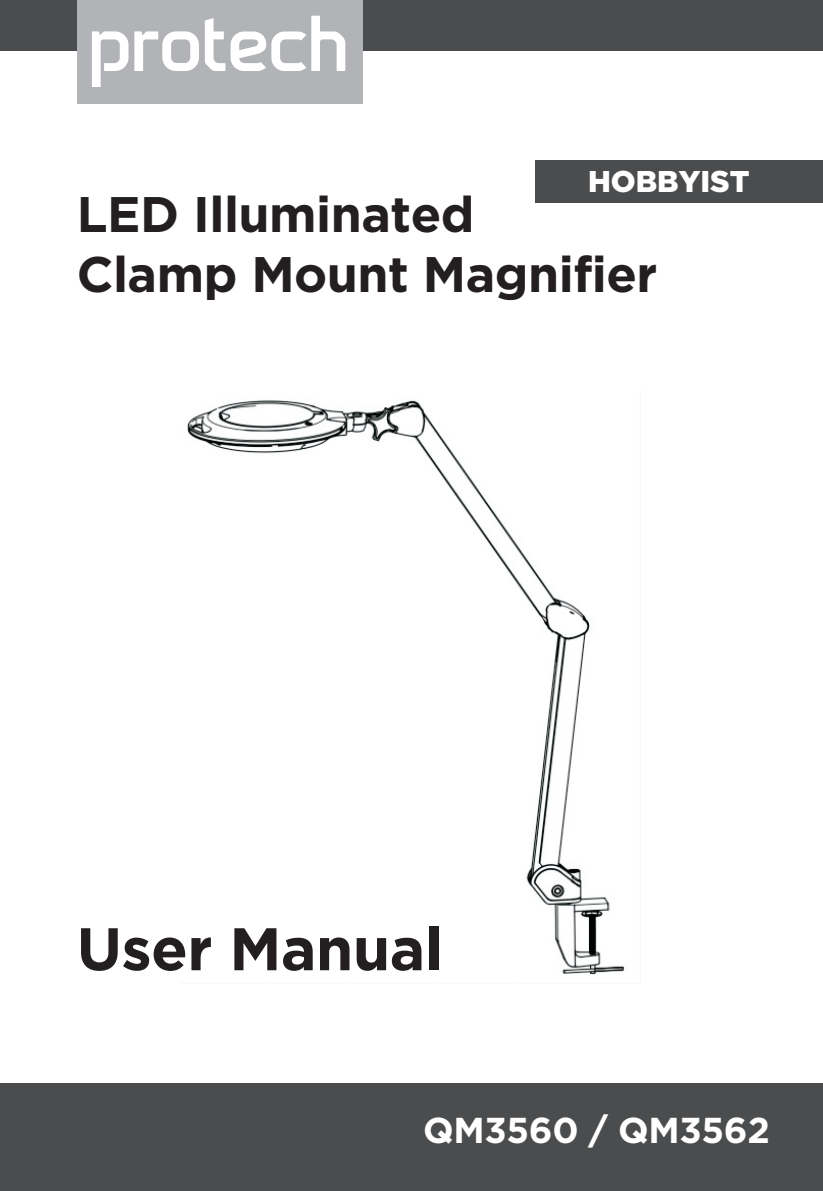
<style>
.page{position:relative;width:823px;height:1191px;background:#fff}
.page>*{position:absolute;margin:0;border:0;box-sizing:border-box;transform-origin:0 0}
.t1{font:700 60px "Gotham HTF";letter-spacing:-.01em;color:#231f20}
.t2{font:700 50px/59.8px "Gotham HTF";letter-spacing:-.01em;color:#231f20}
.t3{font:700 36px "Gotham HTF";letter-spacing:-.01em;color:#fff}
.t4{font:900 30px "Gotham HTF";color:#fff}
</style>
<div class="page">
<img style="left:187px;top:400px;width:438px;height:575px">
<div style="left:0;top:1083px;width:822px;height:108px;background:#4b4c4d"></div>
<div style="left:0;top:0;width:822px;height:51px;background:#4b4c4d"></div>
<div style="left:77px;top:0;width:285px;height:103px;background:#b2b3b7"></div>
<svg style="left:205px;top:16px;width:140px;height:55px"></svg>
<svg style="left:92px;top:31px;width:36px;height:56px"></svg>
<svg style="left:134px;top:31px;width:65px;height:40px"></svg>
<div style="left:535px;top:160px;width:287px;height:42px;background:#4b4c4d"></div>
<p class="t4" style="left:587px;top:164px;width:163px">HOBBYIST</p>
<p class="t2" style="left:77px;top:183px;width:582px">LED Illuminated<br>Clamp Mount Magnifier</p>
<p class="t1" style="left:77px;top:914px;width:367px">User Manual</p>
<p class="t3" style="left:423px;top:1109px;width:348px">QM3560 / QM3562</p>
</div>
